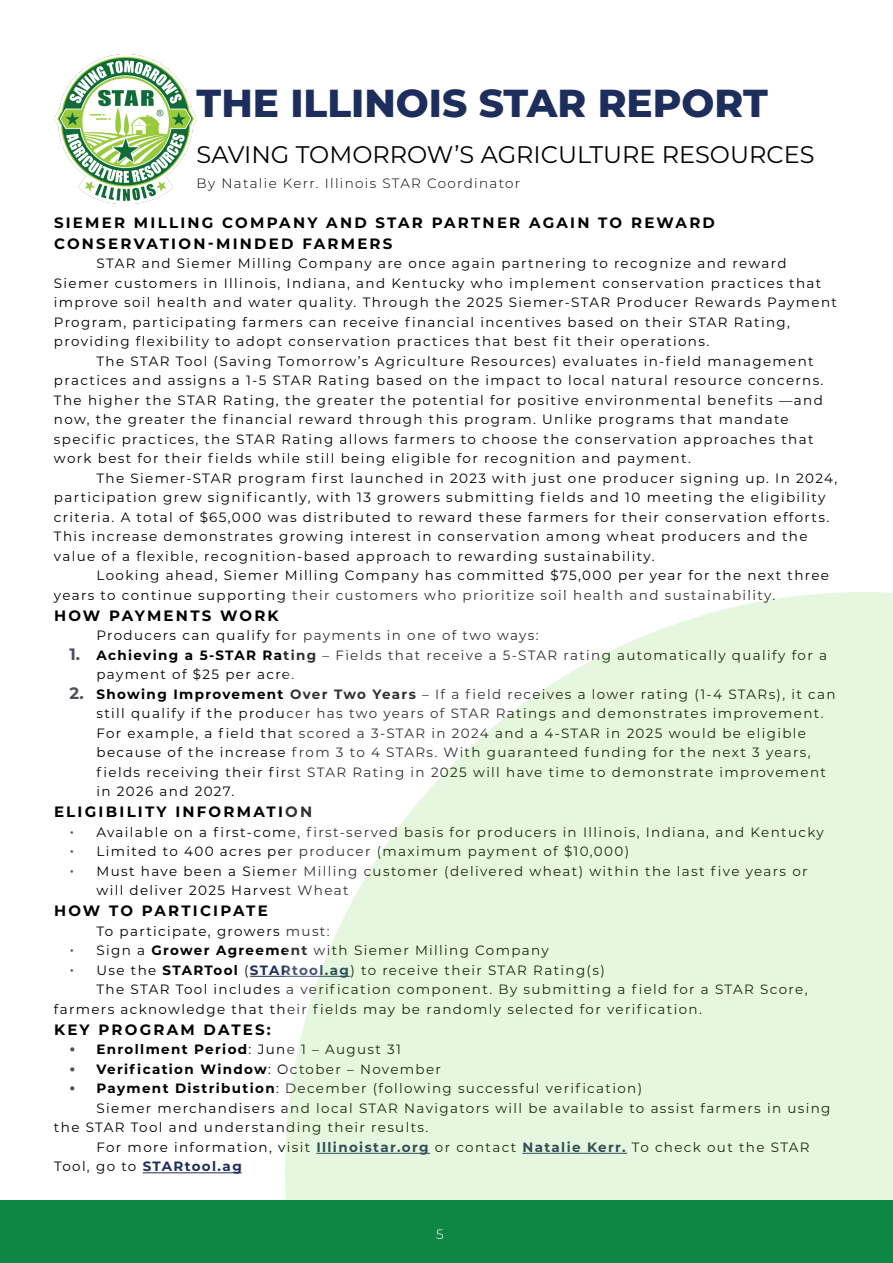
<style>
.page{position:relative;width:893px;height:1263px;background:#fff}
.page>*{position:absolute;margin:0;border:0;box-sizing:border-box;transform-origin:0 0}
.t1{font:800 39px "Montserrat";color:#1e2e5c}
.t2{font:24px "Montserrat";color:#000}
.t3{font:700 15px/21px "Montserrat";letter-spacing:.15em;color:#000}
.t4{font:13.5px/19.5px "Montserrat";letter-spacing:.1em;color:#000}
.t5{font:700 13.5px "Montserrat";letter-spacing:.1em;color:#000}
.t6{font:300 13.5px "Montserrat";letter-spacing:.1em;color:#000}
.t7{font:700 13.5px "Montserrat";letter-spacing:.1em;color:#1e2e5c}
.t8{font:300 13.5px "Montserrat";color:#fff}
.s1{font-weight:700;font-size:16.5px;color:#4d4f5b}
.s2{font-weight:700}
.s3{font-size:16.5px;color:#4d4f5b}
.s4{font-weight:700;color:#1e2e5c}
.s5{font-weight:400}
.s6{font-weight:400;color:#000}
</style>
<div class="page">
<div style="left:0;top:1200px;width:893px;height:63px;background:#0c8744"></div>
<img style="left:54px;top:54px;width:143px;height:149px">
<hr style="left:250px;top:976px;width:100px;height:1px;background:#1e2e5c">
<hr style="left:143px;top:1172px;width:99px;height:1px;background:#1e2e5c">
<img style="left:285px;top:592px;width:608px;height:608px">
<h1 class="t1" style="left:197px;top:74px;width:573px">THE ILLINOIS STAR REPORT</h1>
<h2 class="t2" style="left:197px;top:138px;width:619px">SAVING TOMORROW’S AGRICULTURE RESOURCES</h2>
<p class="t6" style="left:197px;top:174px;width:325px">By Natalie Kerr. Illinois STAR Coordinator</p>
<p class="t3" style="left:54px;top:211px;width:662px">SIEMER MILLING COMPANY AND STAR PARTNER AGAIN TO REWARD<br>CONSERVATION-MINDED FARMERS</p>
<p class="t4" style="left:97px;top:253px;width:692px">STAR and Siemer Milling Company are once again partnering to recognize and reward</p>
<p class="t4" style="left:54px;top:273px;width:769px">Siemer customers in Illinois, Indiana, and Kentucky who implement conservation practices that</p>
<p class="t4" style="left:54px;top:292px;width:784px">improve soil health and water quality. Through the 2025 Siemer-STAR Producer Rewards Payment</p>
<p class="t4" style="left:54px;top:312px;width:737px">Program, participating farmers can receive financial incentives based on their STAR Rating,</p>
<p class="t4" style="left:54px;top:331px;width:657px">providing flexibility to adopt conservation practices that best fit their operations.</p>
<p class="t4" style="left:97px;top:351px;width:719px">The STAR Tool (Saving Tomorrow’s Agriculture Resources) evaluates in-field management</p>
<p class="t4" style="left:54px;top:370px;width:771px">practices and assigns a 1-5 STAR Rating based on the impact to local natural resource concerns.</p>
<p class="t4" style="left:54px;top:390px;width:770px">The higher the STAR Rating, the greater the potential for positive environmental benefits —and</p>
<p class="t4" style="left:54px;top:409px;width:736px">now, the greater the financial reward through this program. Unlike programs that mandate</p>
<p class="t4" style="left:54px;top:429px;width:761px">specific practices, the STAR Rating allows farmers to choose the conservation approaches that</p>
<p class="t4" style="left:54px;top:448px;width:638px">work best for their fields while still being eligible for recognition and payment.</p>
<p class="t4" style="left:97px;top:468px;width:742px">The Siemer-STAR program first launched in 2023 with just one producer signing up. In 2024,</p>
<p class="t4" style="left:54px;top:487px;width:773px">participation grew significantly, with 13 growers submitting fields and 10 meeting the eligibility</p>
<p class="t4" style="left:54px;top:507px;width:777px">criteria. A total of $65,000 was distributed to reward these farmers for their conservation efforts.</p>
<p class="t4" style="left:54px;top:526px;width:755px">This increase demonstrates growing interest in conservation among wheat producers and the</p>
<p class="t4" style="left:54px;top:546px;width:602px">value of a flexible, recognition-based approach to rewarding sustainability.</p>
<p class="t4" style="left:97px;top:565px;width:734px">Looking ahead, Siemer Milling Company has committed $75,000 per year for the next three</p>
<p class="t4" style="left:54px;top:585px;width:723px">years to continue supporting their customers who prioritize soil health and sustainability.</p>
<p class="t3" style="left:54px;top:604px;width:226px">HOW PAYMENTS WORK</p>
<p class="t4" style="left:97px;top:625px;width:444px">Producers can qualify for payments in one of two ways:</p>
<p class="t4" style="left:97px;top:645px;width:732px;text-indent:-27px"><span class="s1">1.</span> <span class="s2">Achieving a 5-STAR Rating</span> – Fields that receive a 5-STAR rating automatically qualify for a payment of $25 per acre.</p>
<p class="t4" style="left:97px;top:684px;width:741px;text-indent:-27px"><span class="s1">2.</span> <span class="s2">Showing Improvement Over Two Years</span> – If a field receives a lower rating (1-4 STARs), it can still qualify if the producer has two years of STAR Ratings and demonstrates improvement.<br>For example, a field that scored a 3-STAR in 2024 and a 4-STAR in 2025 would be eligible because of the increase from 3 to 4 STARs. With guaranteed funding for the next 3 years, fields receiving their first STAR Rating in 2025 will have time to demonstrate improvement in 2026 and 2027.</p>
<p class="t3" style="left:54px;top:801px;width:260px">ELIGIBILITY INFORMATION</p>
<p class="t4" style="left:70px;top:822px;width:756px"><span class="s3">•</span> Available on a first-come, first-served basis for producers in Illinois, Indiana, and Kentucky</p>
<p class="t4" style="left:70px;top:841px;width:561px"><span class="s3">•</span> Limited to 400 acres per producer (maximum payment of $10,000)</p>
<p class="t4" style="left:97px;top:861px;width:713px;text-indent:-27px"><span class="s3">•</span> Must have been a Siemer Milling customer (delivered wheat) within the last five years or will deliver 2025 Harvest Wheat</p>
<p class="t3" style="left:54px;top:900px;width:215px">HOW TO PARTICIPATE</p>
<p class="t4" style="left:97px;top:921px;width:235px">To participate, growers must:</p>
<p class="t4" style="left:70px;top:940px;width:481px"><span class="s3">•</span> Sign a <span class="s2">Grower Agreement</span> with Siemer Milling Company</p>
<p class="t4" style="left:70px;top:960px;width:537px"><span class="s3">•</span> Use the <span class="s2">STARTool</span> (<span class="s4">STARtool.ag</span>) to receive their STAR Rating(s)</p>
<p class="t4" style="left:97px;top:979px;width:712px">The STAR Tool includes a verification component. By submitting a field for a STAR Score,</p>
<p class="t4" style="left:54px;top:999px;width:649px">farmers acknowledge that their fields may be randomly selected for verification.</p>
<p class="t3" style="left:54px;top:1018px;width:218px">KEY PROGRAM DATES:</p>
<p class="t5" style="left:70px;top:1040px;width:333px"><span class="s3">•</span> Enrollment Period<span class="s5">: June 1 – August 31</span></p>
<p class="t5" style="left:70px;top:1059px;width:373px"><span class="s3">•</span> Verification Window<span class="s5">: October – November</span></p>
<p class="t4" style="left:70px;top:1078px;width:574px"><span class="s1">•</span> <span class="s2">Payment Distribution</span>: December (following successful verification)</p>
<p class="t4" style="left:97px;top:1098px;width:735px">Siemer merchandisers and local STAR Navigators will be available to assist farmers in using</p>
<p class="t4" style="left:54px;top:1117px;width:376px">the STAR Tool and understanding their results.</p>
<p class="t4" style="left:97px;top:1137px;width:715px">For more information, visit <span class="s4">Illinoistar.org</span> or contact <span class="s4">Natalie Kerr.</span> To check out the STAR</p>
<p class="t7" style="left:54px;top:1157px;width:189px"><span class="s6">Tool, go to</span> STARtool.ag</p>
<p class="t8" style="left:436px;top:1225px;width:9px">5</p>
</div>
